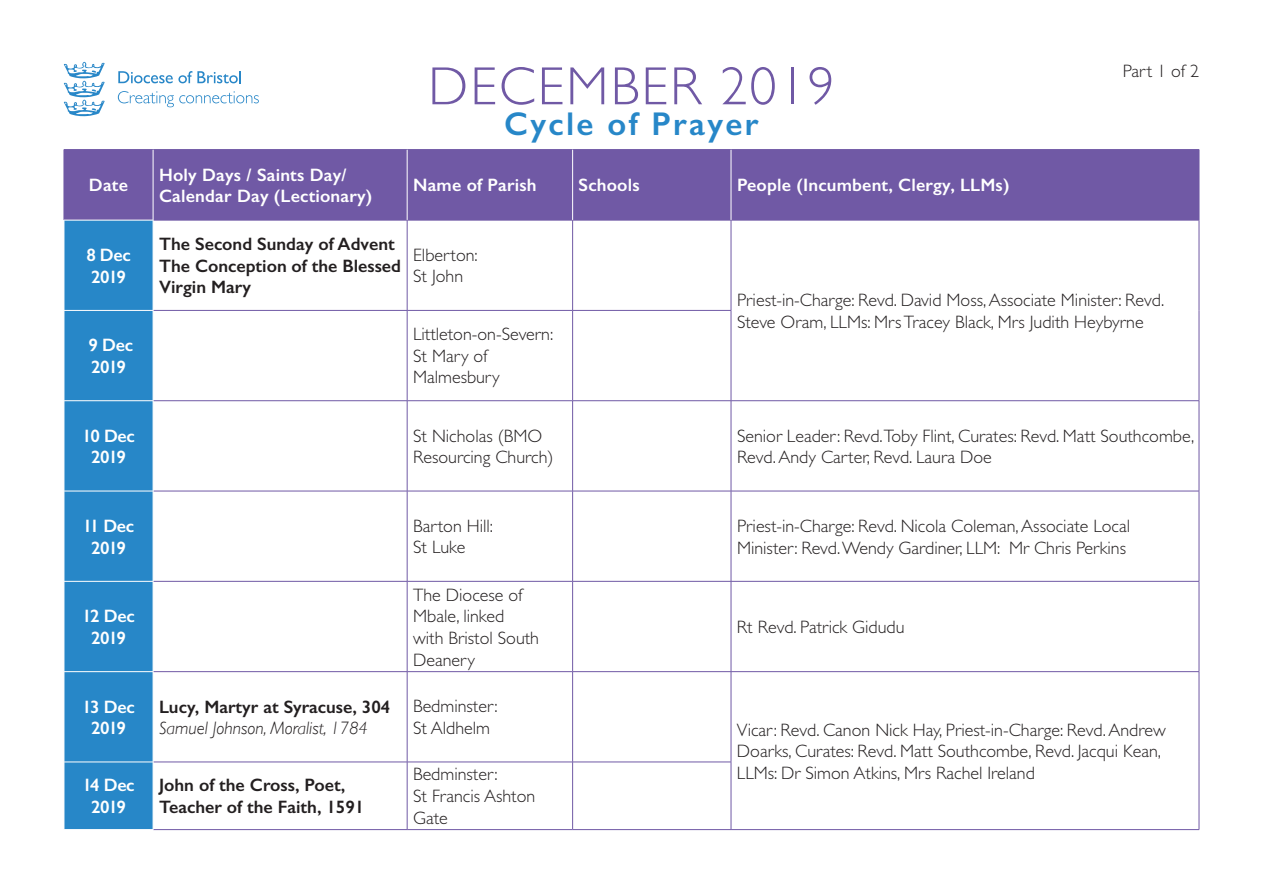
<style>
.page{position:relative;width:1263px;height:893px;background:#fff}
.page>*{position:absolute;margin:0;border:0;box-sizing:border-box;transform-origin:0 0}
.t1{font:300 54px "Gill Sans";letter-spacing:.04em;color:#7059a5}
.t2{font:600 33px "Gill Sans";letter-spacing:.07em;color:#2787c8}
.t3{font:300 18px/21.6px "Gill Sans";color:#231f20}
.t4{font:600 18px/21.6px "Gill Sans";color:#231f20}
.t5{font:600 18px/21.6px "Gill Sans";letter-spacing:.01em;color:#fff}
.t6{font:600 18px/21.6px "Gill Sans";letter-spacing:-.045em;color:#fff;text-align:center}
.t7{font:italic 300 18px "Gill Sans";color:#231f20}
</style>
<div class="page">
<div style="left:65px;top:150px;width:1134px;height:70px;background:#7059a5"></div>
<div style="left:65px;top:221px;width:88px;height:608px;background:#2787c8"></div>
<hr style="left:64px;top:149px;width:89px;height:1px;background:#7059a5">
<hr style="left:64px;top:150px;width:1px;height:70px;background:#7059a5">
<hr style="left:153px;top:149px;width:254px;height:1px;background:#7059a5">
<hr style="left:407px;top:149px;width:166px;height:1px;background:#7059a5">
<hr style="left:573px;top:149px;width:158px;height:1px;background:#7059a5">
<hr style="left:731px;top:149px;width:468px;height:1px;background:#7059a5">
<hr style="left:1199px;top:150px;width:1px;height:70px;background:#7059a5">
<hr style="left:153px;top:220px;width:254px;height:1px;background:#7059a5">
<hr style="left:407px;top:220px;width:166px;height:1px;background:#7059a5">
<hr style="left:407px;top:220px;width:1px;height:90px;background:#7059a5">
<hr style="left:573px;top:220px;width:158px;height:1px;background:#7059a5">
<hr style="left:572px;top:220px;width:1px;height:90px;background:#7059a5">
<hr style="left:731px;top:220px;width:468px;height:1px;background:#7059a5">
<hr style="left:731px;top:220px;width:1px;height:90px;background:#7059a5">
<hr style="left:1199px;top:220px;width:1px;height:90px;background:#7059a5">
<hr style="left:1199px;top:310px;width:1px;height:91px;background:#7059a5">
<hr style="left:153px;top:310px;width:254px;height:1px;background:#7059a5">
<hr style="left:407px;top:310px;width:166px;height:1px;background:#7059a5">
<hr style="left:407px;top:311px;width:1px;height:90px;background:#7059a5">
<hr style="left:573px;top:310px;width:158px;height:1px;background:#7059a5">
<hr style="left:572px;top:311px;width:1px;height:90px;background:#7059a5">
<hr style="left:731px;top:311px;width:1px;height:90px;background:#7059a5">
<hr style="left:153px;top:400px;width:254px;height:1px;background:#7059a5">
<hr style="left:407px;top:400px;width:166px;height:1px;background:#7059a5">
<hr style="left:407px;top:401px;width:1px;height:90px;background:#7059a5">
<hr style="left:573px;top:400px;width:158px;height:1px;background:#7059a5">
<hr style="left:572px;top:401px;width:1px;height:90px;background:#7059a5">
<hr style="left:731px;top:400px;width:468px;height:1px;background:#7059a5">
<hr style="left:731px;top:401px;width:1px;height:90px;background:#7059a5">
<hr style="left:731px;top:491px;width:468px;height:1px;background:#7059a5">
<hr style="left:731px;top:581px;width:468px;height:1px;background:#7059a5">
<hr style="left:1199px;top:401px;width:1px;height:90px;background:#7059a5">
<hr style="left:153px;top:491px;width:254px;height:1px;background:#7059a5">
<hr style="left:407px;top:491px;width:166px;height:1px;background:#7059a5">
<hr style="left:407px;top:491px;width:1px;height:90px;background:#7059a5">
<hr style="left:573px;top:491px;width:158px;height:1px;background:#7059a5">
<hr style="left:572px;top:491px;width:1px;height:90px;background:#7059a5">
<hr style="left:731px;top:491px;width:1px;height:90px;background:#7059a5">
<hr style="left:1199px;top:491px;width:1px;height:90px;background:#7059a5">
<hr style="left:153px;top:581px;width:254px;height:1px;background:#7059a5">
<hr style="left:407px;top:581px;width:166px;height:1px;background:#7059a5">
<hr style="left:407px;top:581px;width:1px;height:90px;background:#7059a5">
<hr style="left:573px;top:581px;width:158px;height:1px;background:#7059a5">
<hr style="left:572px;top:581px;width:1px;height:90px;background:#7059a5">
<hr style="left:731px;top:581px;width:1px;height:90px;background:#7059a5">
<hr style="left:1199px;top:581px;width:1px;height:90px;background:#7059a5">
<hr style="left:153px;top:671px;width:254px;height:1px;background:#7059a5">
<hr style="left:407px;top:671px;width:166px;height:1px;background:#7059a5">
<hr style="left:407px;top:672px;width:1px;height:90px;background:#7059a5">
<hr style="left:573px;top:671px;width:158px;height:1px;background:#7059a5">
<hr style="left:572px;top:672px;width:1px;height:90px;background:#7059a5">
<hr style="left:731px;top:671px;width:468px;height:1px;background:#7059a5">
<hr style="left:731px;top:672px;width:1px;height:90px;background:#7059a5">
<hr style="left:1199px;top:672px;width:1px;height:90px;background:#7059a5">
<hr style="left:1199px;top:762px;width:1px;height:67px;background:#7059a5">
<hr style="left:153px;top:762px;width:254px;height:1px;background:#7059a5">
<hr style="left:407px;top:762px;width:166px;height:1px;background:#7059a5">
<hr style="left:407px;top:762px;width:1px;height:67px;background:#7059a5">
<hr style="left:573px;top:762px;width:158px;height:1px;background:#7059a5">
<hr style="left:572px;top:762px;width:1px;height:67px;background:#7059a5">
<hr style="left:731px;top:762px;width:1px;height:67px;background:#7059a5">
<hr style="left:153px;top:829px;width:254px;height:1px;background:#7059a5">
<hr style="left:407px;top:829px;width:166px;height:1px;background:#7059a5">
<hr style="left:573px;top:829px;width:158px;height:1px;background:#7059a5">
<hr style="left:731px;top:829px;width:468px;height:1px;background:#7059a5">
<hr style="left:153px;top:220px;width:1px;height:90px;background:#fff">
<hr style="left:64px;top:310px;width:89px;height:1px;background:#fff">
<hr style="left:153px;top:311px;width:1px;height:90px;background:#fff">
<hr style="left:64px;top:400px;width:89px;height:1px;background:#fff">
<hr style="left:64px;top:491px;width:89px;height:1px;background:#fff">
<hr style="left:153px;top:491px;width:1px;height:90px;background:#fff">
<hr style="left:64px;top:581px;width:89px;height:1px;background:#fff">
<hr style="left:153px;top:581px;width:1px;height:90px;background:#fff">
<hr style="left:64px;top:671px;width:89px;height:1px;background:#fff">
<hr style="left:64px;top:762px;width:89px;height:1px;background:#fff">
<hr style="left:153px;top:762px;width:1px;height:67px;background:#fff">
<hr style="left:153px;top:150px;width:1px;height:70px;background:#fff">
<hr style="left:407px;top:150px;width:1px;height:70px;background:#fff">
<hr style="left:572px;top:150px;width:1px;height:70px;background:#fff">
<hr style="left:731px;top:150px;width:1px;height:70px;background:#fff">
<svg style="left:64px;top:62px;width:41px;height:54px"></svg>
<svg style="left:118px;top:71px;width:123px;height:12px"></svg>
<svg style="left:118px;top:91px;width:141px;height:16px"></svg>
<h1 class="t1" style="left:428px;top:56px;width:408px">DECEMBER 2019</h1>
<h2 class="t2" style="left:504px;top:104px;width:256px">Cycle of Prayer</h2>
<p class="t5" style="left:89px;top:174px;width:41px">Date</p>
<p class="t5" style="left:159px;top:164px;width:215px">Holy Days / Saints Day/<br>Calendar Day (Lectionary)</p>
<p class="t5" style="left:413px;top:174px;width:125px">Name of Parish</p>
<p class="t5" style="left:579px;top:174px;width:63px">Schools</p>
<p class="t5" style="left:737px;top:174px;width:274px">People (Incumbent, Clergy, LLMs)</p>
<p class="t3" style="left:1123px;top:60px;width:78px">Part 1 of 2</p>
<p class="t5" style="left:86px;top:244px;width:46px">8 Dec<br>2019</p>
<p class="t4" style="left:159px;top:233px;width:244px">The Second Sunday of Advent<br>The Conception of the Blessed<br>Virgin Mary</p>
<p class="t3" style="left:413px;top:244px;width:66px">Elberton:<br>St John</p>
<p class="t5" style="left:89px;top:334px;width:46px">9 Dec<br>2019</p>
<p class="t3" style="left:413px;top:324px;width:142px">Littleton-on-Severn:<br>St Mary of<br>Malmesbury</p>
<p class="t3" style="left:737px;top:290px;width:429px">Priest-in-Charge: Revd. David Moss, Associate Minister: Revd.<br>Steve Oram, LLMs: Mrs Tracey Black, Mrs Judith Heybyrne</p>
<p class="t6" style="left:82px;top:425px;width:54px">10 Dec<br>2019</p>
<p class="t3" style="left:413px;top:425px;width:142px">St Nicholas (BMO<br>Resourcing Church)</p>
<p class="t3" style="left:737px;top:425px;width:459px">Senior Leader: Revd.Toby Flint, Curates: Revd. Matt Southcombe,<br>Revd. Andy Carter, Revd. Laura Doe</p>
<p class="t6" style="left:83px;top:515px;width:53px">11 Dec<br>2019</p>
<p class="t3" style="left:413px;top:515px;width:81px">Barton Hill:<br>St Luke</p>
<p class="t3" style="left:737px;top:515px;width:395px">Priest-in-Charge: Revd. Nicola Coleman, Associate Local<br>Minister: Revd. Wendy Gardiner, LLM: Mr Chris Perkins</p>
<p class="t6" style="left:82px;top:605px;width:54px">12 Dec<br>2019</p>
<p class="t6" style="left:82px;top:695px;width:54px">13 Dec<br>2019</p>
<p class="t4" style="left:159px;top:695px;width:233px">Lucy, Martyr at Syracuse, 304</p>
<p class="t7" style="left:159px;top:718px;width:210px">Samuel Johnson, Moralist, 1784</p>
<p class="t3" style="left:413px;top:584px;width:127px">The Diocese of<br>Mbale, linked with Bristol South<br>Deanery</p>
<p class="t3" style="left:413px;top:696px;width:86px">Bedminster:<br>St Aldhelm</p>
<p class="t6" style="left:82px;top:774px;width:54px">14 Dec<br>2019</p>
<p class="t4" style="left:159px;top:774px;width:207px">John of the Cross, Poet,<br>Teacher of the Faith, 1591</p>
<p class="t3" style="left:413px;top:764px;width:124px">Bedminster:<br>St Francis Ashton<br>Gate</p>
<p class="t3" style="left:737px;top:617px;width:169px">Rt Revd. Patrick Gidudu</p>
<p class="t3" style="left:737px;top:719px;width:430px">Vicar: Revd. Canon Nick Hay, Priest-in-Charge: Revd. Andrew<br>Doarks, Curates: Revd. Matt Southcombe, Revd. Jacqui Kean,<br>LLMs: Dr Simon Atkins, Mrs Rachel Ireland</p>
</div>
